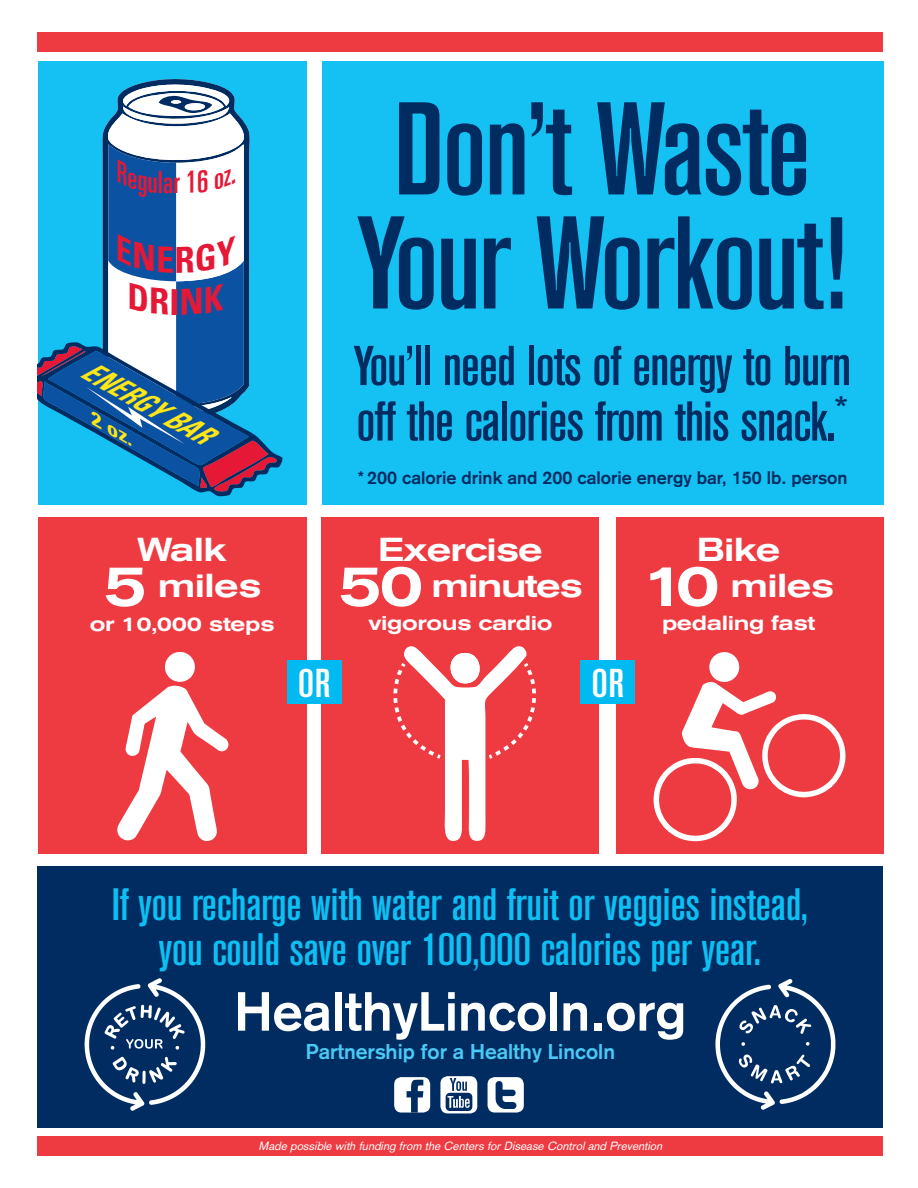
<style>
.page{position:relative;width:918px;height:1188px;background:#fff}
.page>*{position:absolute;margin:0;border:0;box-sizing:border-box;transform-origin:0 0}
.t1{font:500 condensed 130.5px/114px "Akzidenz Grotesk BE";letter-spacing:-.02em;color:#002c62;scale:1.11 1}
.t2{font:500 condensed 55.5px/55.5px "Akzidenz Grotesk BE";letter-spacing:-.02em;color:#002c62;scale:1.11 1}
.t3{font:700 54.15px "Akzidenz Grotesk";color:#fff}
.t4{font:500 condensed 45px/45px "Akzidenz Grotesk BE";letter-spacing:-.01em;color:#0dbff2;text-align:center;scale:1.11 1}
.t5{font:500 condensed 39.9px "Akzidenz Grotesk BE";color:#fff;scale:1.11 1}
.t6{font:700 condensed 35.85px "Univers";color:#e51836}
.t7{font:500 expanded 33px/36.3px "Akzidenz Grotesk BE";letter-spacing:-.03em;color:#fff;text-align:center}
.t8{font:ultra-condensed 30.6px "Univers";color:#e51836}
.t9{font:italic 700 condensed 28.5px "Univers";color:#ffe616;scale:.91 1}
.t10{font:700 21.15px "Akzidenz Grotesk";color:#4ac9f4}
.t11{font:500 expanded 20.4px "Akzidenz Grotesk BE";letter-spacing:-.02em;color:#fff}
.t12{font:700 18px "Akzidenz Grotesk";color:#002c62}
.t13{font:italic 700 condensed 16.8px "Univers";color:#ffe616;scale:1.57 1}
.t14{font:italic 11.7px "Akzidenz Grotesk";color:#fff}
.s1{font-size:59.1px}
</style>
<div class="page">
<div style="left:322px;top:62px;width:561px;height:443px;background:#15c0f2"></div>
<div style="left:38px;top:62px;width:268px;height:443px;background:#15c0f2"></div>
<div style="left:38px;top:866px;width:845px;height:261px;background:#002c62"></div>
<div style="left:38px;top:518px;width:268px;height:336px;background:#ee3a41"></div>
<div style="left:322px;top:518px;width:277px;height:336px;background:#ee3a41"></div>
<div style="left:616px;top:518px;width:267px;height:336px;background:#ee3a41"></div>
<div style="left:38px;top:32px;width:845px;height:20px;background:#ee3a41"></div>
<div style="left:38px;top:1136px;width:845px;height:19px;background:#ee3a41"></div>
<svg style="left:393px;top:646px;width:143px;height:195px"></svg>
<svg style="left:117px;top:652px;width:111px;height:189px"></svg>
<svg style="left:654px;top:652px;width:191px;height:189px"></svg>
<div style="left:287px;top:660px;width:54px;height:44px;background:#00baf1"></div>
<div style="left:581px;top:660px;width:54px;height:44px;background:#00baf1"></div>
<img style="left:84px;top:978px;width:122px;height:133px">
<svg style="left:715px;top:979px;width:121px;height:131px"></svg>
<div style="left:394px;top:1077px;width:36px;height:36px;background:#fff;border-radius:7px"></div>
<img style="left:397px;top:1080px;width:33px;height:33px">
<div style="left:488px;top:1077px;width:36px;height:36px;background:#fff;border-radius:7px"></div>
<img style="left:495px;top:1081px;width:22px;height:27px">
<div style="left:440px;top:1076px;width:37px;height:37px;background:#fff;border-radius:7px"></div>
<img style="left:445px;top:1079px;width:28px;height:32px">
<svg style="left:38px;top:83px;width:245px;height:413px"></svg>
<p class="t8" style="left:173px;top:165px;width:8px">r</p>
<p class="t6" style="left:169px;top:280px;width:12px">I</p>
<p class="t9" style="left:92px;top:353px;width:156px;rotate:29deg">ENERGY BAR</p>
<p class="t13" style="left:100px;top:410px;width:31px;rotate:29deg">2 oz.</p>
<p class="t7" style="left:103px;top:531px;width:160px">Walk<br><span class="s1">5</span> miles</p>
<p class="t11" style="left:90px;top:612px;width:186px">or 10,000 steps</p>
<h1 class="t1" style="left:357px;top:95px;width:444px">Don’t Waste<br>Your Workout!</h1>
<p class="t2" style="left:354px;top:339px;width:450px">You’ll need lots of energy to burn off the calories from this snack.<sup>*</sup></p>
<p class="t12" style="left:358px;top:467px;width:491px">* 200 calorie drink and 200 calorie energy bar, 150 lb. person</p>
<p class="t7" style="left:338px;top:531px;width:247px">Exercise<br><span class="s1">50</span> minutes</p>
<p class="t11" style="left:368px;top:611px;width:186px">vigorous cardio</p>
<p class="t5" style="left:298px;top:661px;width:31px">OR</p>
<p class="t5" style="left:591px;top:661px;width:31px">OR</p>
<p class="t7" style="left:643px;top:531px;width:193px">Bike<br><span class="s1">10</span> miles</p>
<p class="t11" style="left:662px;top:611px;width:155px">pedaling fast</p>
<p class="t4" style="left:112px;top:883px;width:629px">If you recharge with water and fruit or veggies instead, you could save over 100,000 calories per year.</p>
<p class="t3" style="left:234px;top:980px;width:453px">HealthyLincoln.org</p>
<p class="t10" style="left:306px;top:1039px;width:311px">Partnership for a Healthy Lincoln</p>
<p class="t14" style="left:259px;top:1139px;width:408px">Made possible with funding from the Centers forDisease Controland Prevention</p>
</div>
